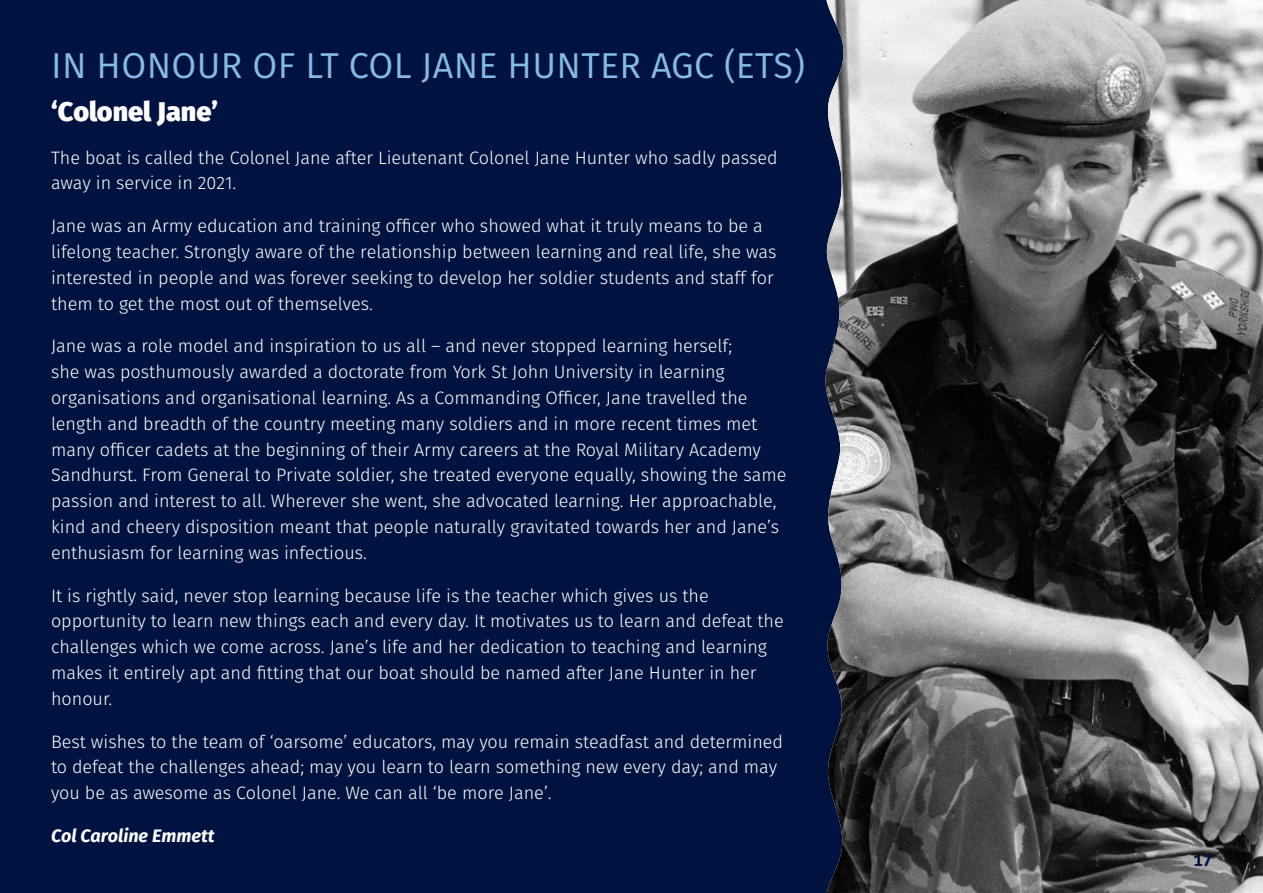
<style>
.page{position:relative;width:1263px;height:893px;background:#001340}
.page>*{position:absolute;margin:0;border:0;box-sizing:border-box;transform-origin:0 0}
.t1{font:36px "Fira Sans";letter-spacing:.01em;color:#85bbe5}
.t2{font:800 27px "Fira Sans";color:#fff}
.t3{font:300 18px/25.8px "Fira Sans";color:#fff}
.t4{font:italic 700 18px "Fira Sans";color:#fff}
.t5{font:700 16.5px "Fira Sans";color:#001340}
</style>
<div class="page">
<img style="left:825px;top:0;width:438px;height:893px">
<p class="t1" style="left:51px;top:40px;width:755px">IN HONOUR OF LT COL JANE HUNTER AGC (ETS)</p>
<p class="t2" style="left:51px;top:92px;width:169px">‘Colonel Jane’</p>
<p class="t3" style="left:51px;top:144px;width:728px">The boat is called the Colonel Jane after Lieutenant Colonel Jane Hunter who sadly passed away in service in 2021.</p>
<p class="t3" style="left:51px;top:213px;width:727px">Jane was an Army education and training officer who showed what it truly means to be a lifelong teacher. Strongly aware of the relationship between learning and real life, she was interested in people and was forever seeking to develop her soldier students and staff for them to get the most out of themselves.</p>
<p class="t3" style="left:51px;top:333px;width:737px">Jane was a role model and inspiration to us all – and never stopped learning herself;<br>she was posthumously awarded a doctorate from York St John University in learning organisations and organisational learning. As a Commanding Officer, Jane travelled the length and breadth of the country meeting many soldiers and in more recent times met many officer cadets at the beginning of their Army careers at the Royal Military Academy Sandhurst. From General to Private soldier, she treated everyone equally, showing the same passion and interest to all. Wherever she went, she advocated learning. Her approachable, kind and cheery disposition meant that people naturally gravitated towards her and Jane’s enthusiasm for learning was infectious.</p>
<p class="t3" style="left:51px;top:582px;width:734px">It is rightly said, never stop learning because life is the teacher which gives us the opportunity to learn new things each and every day. It motivates us to learn and defeat the challenges which we come across. Jane’s life and her dedication to teaching and learning makes it entirely apt and fitting that our boat should be named after Jane Hunter in her honour.</p>
<p class="t3" style="left:51px;top:728px;width:734px">Best wishes to the team of ‘oarsome’ educators, may you remain steadfast and determined to defeat the challenges ahead; may you learn to learn something new every day; and may you be as awesome as Colonel Jane. We can all ‘be more Jane’.</p>
<p class="t4" style="left:51px;top:823px;width:165px">Col Caroline Emmett</p>
<p class="t5" style="left:1193px;top:849px;width:20px">17</p>
</div>
